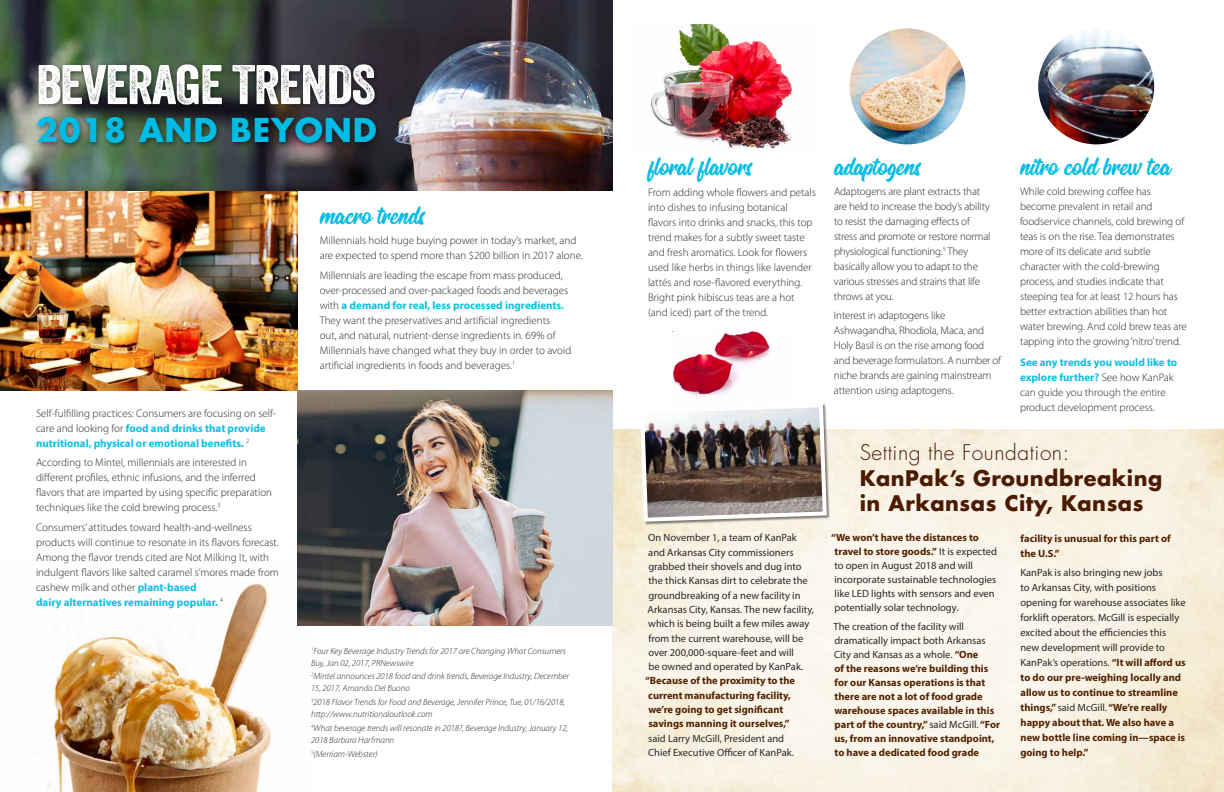
<style>
.page{position:relative;width:1224px;height:792px;background:#fff}
.page>*{position:absolute;margin:0;border:0;box-sizing:border-box;transform-origin:0 0}
.t1{font:54px "Veneer";letter-spacing:-.025em;color:#fff;scale:1.1 1}
.t2{font:33px "Oraqle Script";color:#00bce4}
.t3{font:700 32px "Futura";letter-spacing:.025em;color:#00bce4}
.t4{font:700 20.9px/25.1px "Futura";letter-spacing:.025em;color:#4c1a00}
.t5{font:300 20.9px "Futura";letter-spacing:.025em;color:#4c1a00}
.t6{font:300 11px/15px "Myriad Pro";color:#292829}
.t7{font:10.5px/15px "Myriad Pro";color:#292829}
.t8{font:700 10.5px/14px "Myriad Pro";color:#532200}
.t9{font:italic 300 9px/12px "Myriad Pro";color:#292829}
.s1{font-weight:700;color:#0dbfe5}
.s2{font-weight:700;color:#532200}
.s3{font-weight:400;color:#292829}
</style>
<div class="page">
<img style="left:48px;top:560px;width:250px;height:232px">
<img style="left:0;top:191px;width:298px;height:199px">
<img style="left:651px;top:25px;width:145px;height:124px">
<img style="left:672px;top:332px;width:99px;height:64px">
<img style="left:0;top:0;width:613px;height:191px">
<div style="left:34px;top:61px;width:348px;height:89px;background:#000;opacity:.5"></div>
<img style="left:850px;top:28px;width:116px;height:116px;border-radius:58px">
<img style="left:1038px;top:28px;width:116px;height:116px;border-radius:58px">
<img style="left:298px;top:390px;width:315px;height:236px">
<img style="left:638px;top:404px;width:191px;height:120px">
<h1 class="t1" style="left:36px;top:52px;width:310px">BEVERAGE TRENDS</h1>
<h3 class="t3" style="left:36px;top:109px;width:342px">2018 AND BEYOND</h3>
<p class="t6" style="left:36px;top:405px;width:242px">Self-fulfilling practices: Consumers are focusing on self&shy;care and looking for <span class="s1">food and drinks that provide nutritional, physical or emotional benefits.</span> <sup>2</sup></p>
<p class="t6" style="left:36px;top:455px;width:238px">According to Mintel, millennials are interested in different profiles, ethnic infusions, and the inferred flavors that are imparted by using specific preparation techniques like the cold brewing process.<sup>3</sup></p>
<p class="t6" style="left:36px;top:519px;width:244px">Consumers’ attitudes toward health-and-wellness products will continue to resonate in its flavors forecast.<br>Among the flavor trends cited are Not Milking It, with indulgent flavors like salted caramel s’mores made from cashew milk and other <span class="s1">plant-based<br>dairy alternatives remaining popular.</span> <sup>4</sup></p>
<h2 class="t2" style="left:320px;top:199px;width:106px">macro trends</h2>
<p class="t6" style="left:320px;top:233px;width:265px">Millennials hold huge buying power in today’s market, and are expected to spend more than $200 billion in 2017 alone.</p>
<p class="t6" style="left:320px;top:267px;width:253px">Millennials are leading the escape from mass produced, over-processed and over-packaged foods and beverages with <span class="s1">a demand for real, less processed ingredients.<br></span>They want the preservatives and artificial ingredients<br>out, and natural, nutrient-dense ingredients in. 69% of Millennials have changed what they buy in order to avoid artificial ingredients in foods and beverages.<sup>1</sup></p>
<p class="t9" style="left:311px;top:644px;width:256px"><sup>1</sup>Four Key Beverage Industry Trends for 2017 are Changing What Consumers<br>Buy, Jan 02, 2017, PRNewswire</p>
<p class="t9" style="left:311px;top:670px;width:260px"><sup>2</sup>Mintel announces 2018 food and drink trends, Beverage Industry, December<br>15, 2017, Amanda Del Buono</p>
<p class="t9" style="left:311px;top:696px;width:256px"><sup>3</sup>2018 Flavor Trends for Food and Beverage, Jennifer Prince, Tue, 01/16/2018, http://www.nutritionaloutlook.com</p>
<p class="t9" style="left:311px;top:722px;width:259px"><sup>4</sup>What beverage trends will resonate in 2018?, Beverage Industry, January 12,<br>2018 Barbara Harfmann</p>
<p class="t9" style="left:311px;top:748px;width:68px"><sup>5</sup>(Merriam-Webster)</p>
<h2 class="t2" style="left:648px;top:151px;width:105px">floral flavors</h2>
<p class="t6" style="left:648px;top:184px;width:170px">From adding whole flowers and petals into dishes to infusing botanical flavors into drinks and snacks, this top trend makes for a subtly sweet taste and fresh aromatics. Look for flowers used like herbs in things like lavender lattés and rose-flavored everything.<br>Bright pink hibiscus teas are a hot (and iced) part of the trend.</p>
<p class="t7" style="left:648px;top:531px;width:168px;line-height:14.3px">On November 1, a team of KanPak and Arkansas City commissioners grabbed their shovels and dug into the thick Kansas dirt to celebrate the groundbreaking of a new facility in Arkansas City, Kansas. The new facility, which is being built a few miles away from the current warehouse, will be over 200,000-square-feet and will<br>be owned and operated by KanPak.</p>
<p class="t8" style="left:648px;top:673px;width:148px;line-height:14.3px;text-indent:-3px">“Because of the proximity to the current manufacturing facility, we’re going to get significant savings manning it ourselves,”</p>
<p class="t7" style="left:648px;top:731px;width:147px;line-height:14.3px">said Larry McGill, President and<br>Chief Executive Officer of KanPak.</p>
<h2 class="t2" style="left:834px;top:151px;width:88px">adaptogens</h2>
<p class="t6" style="left:834px;top:184px;width:158px">Adaptogens are plant extracts that are held to increase the body’s ability to resist the damaging effects of stress and promote or restore normal physiological functioning.<sup>5</sup> They basically allow you to adapt to the various stresses and strains that life throws at you.</p>
<p class="t6" style="left:834px;top:308px;width:169px">Interest in adaptogens like Ashwagandha, Rhodiola, Maca, and Holy Basil is on the rise among food and beverage formulators. A number of niche brands are gaining mainstream attention using adaptogens.</p>
<h2 class="t2" style="left:1020px;top:151px;width:152px">nitro cold brew tea</h2>
<p class="t6" style="left:1020px;top:184px;width:168px">While cold brewing coffee has become prevalent in retail and foodservice channels, cold brewing of teas is on the rise. Tea demonstrates more of its delicate and subtle character with the cold-brewing process, and studies indicate that steeping tea for at least 12 hours has better extraction abilities than hot water brewing. And cold brew teas are tapping into the growing ‘nitro’ trend.</p>
<p class="t6" style="left:1020px;top:355px;width:159px"><span class="s1">See any trends you would like to explore further?</span> See how KanPak can guide you through the entire product development process.</p>
<h3 class="t5" style="left:860px;top:440px;width:211px">Setting the Foundation:</h3>
<h3 class="t4" style="left:860px;top:465px;width:304px">KanPak’s Groundbreaking in Arkansas City, Kansas</h3>
<p class="t7" style="left:834px;top:531px;width:164px;line-height:14px;text-indent:-3px"><span class="s2">“We won’t have the distances to travel to store goods.”</span> It is expected to open in August 2018 and will incorporate sustainable technologies like LED lights with sensors and even potentially solar technology.</p>
<p class="t8" style="left:834px;top:619px;width:168px"><span class="s3">The creation of the facility will dramatically impact both Arkansas City and Kansas as a whole.</span> “One<br>of the reasons we’re building this for our Kansas operations is that there are not a lot of food grade warehouse spaces available in this part of the country,” <span class="s3">said McGill.</span> “For us, from an innovative standpoint, to have a dedicated food grade</p>
<p class="t8" style="left:1021px;top:530px;width:152px;line-height:15px">facility is unusual for this part of the U.S.”</p>
<p class="t7" style="left:1020px;top:565px;width:167px">KanPak is also bringing new jobs<br>to Arkansas City, with positions opening for warehouse associates like forklift operators. McGill is especially excited about the efficiencies this new development will provide to KanPak’s operations. <span class="s2">“It will afford us to do our pre-weighing locally and allow us to continue to streamline things,”</span> said McGill. <span class="s2">“We’re really happy about that. We also have a new bottle line coming in—space is going to help.”</span></p>
</div>
